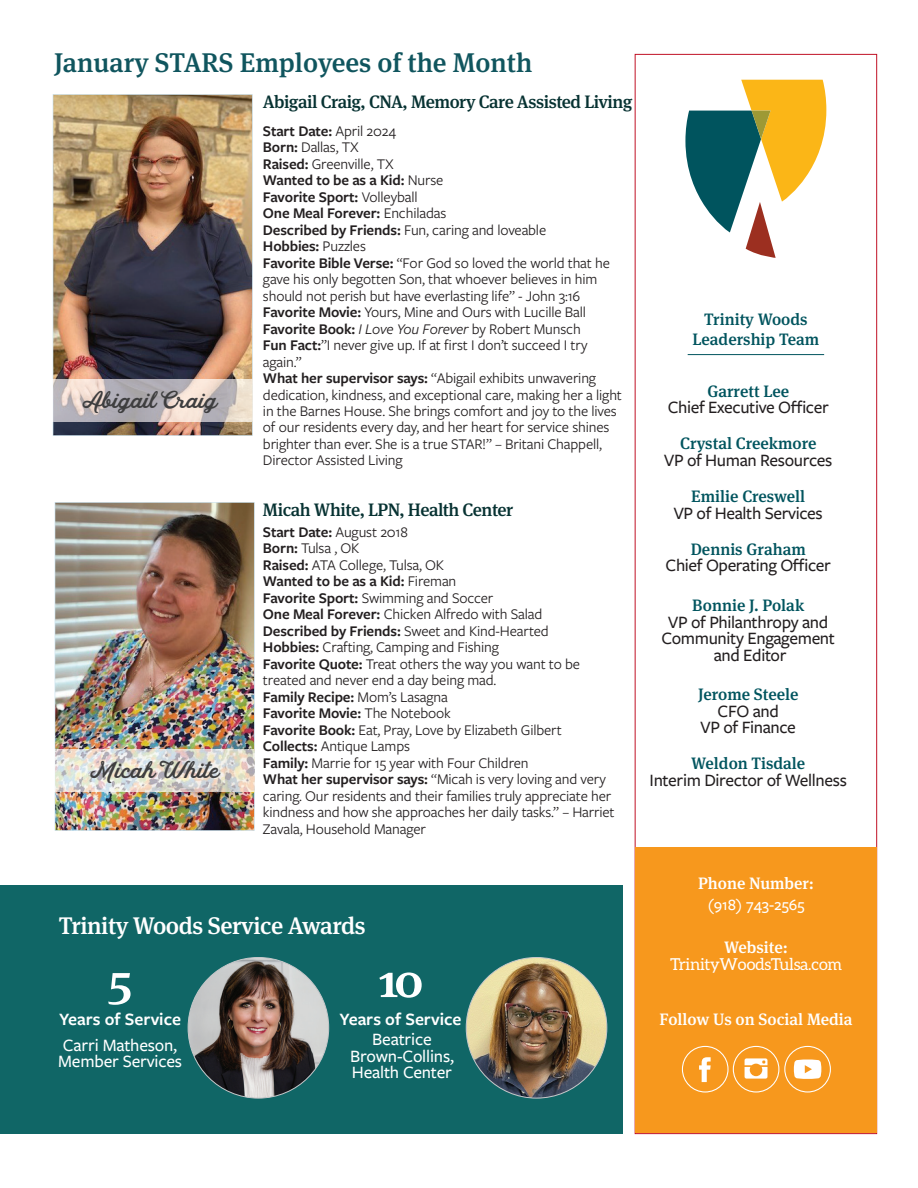
<style>
.page{position:relative;width:918px;height:1188px;background:#fff}
.page>*{position:absolute;margin:0;border:0;box-sizing:border-box;transform-origin:0 0}
.t1{font:500 47.25px "Meta Serif Pro";color:#fff;scale:1.11 1}
.t2{font:500 27px "Meta Serif Pro";color:#10555e}
.t3{font:500 24px "Meta Serif Pro";letter-spacing:-.02em;color:#fff}
.t4{font:22.5px "Hanley Script";color:#3e3e3f}
.t5{font:500 18px/16.5px "Freight Sans Pro";letter-spacing:-.02em;color:#231f20;text-align:center}
.t6{font:500 18px "Meta Serif Pro";letter-spacing:-.025em;color:#073232}
.t7{font:500 18px/16.5px "Freight Sans Pro";letter-spacing:-.01em;color:#fff}
.t8{font:600 18px "Freight Sans Pro";color:#fff}
.t9{font:500 16.5px/19.8px "Meta Serif Pro";color:#00545e;text-align:center}
.t10{font:500 16.5px "Meta Serif Pro";color:#fff}
.t11{font:16.5px "Aleo";letter-spacing:-.02em;color:#fff}
.t12{font:500 16.5px "Freight Sans Pro";color:#fff}
.t13{font:15.3px/16.5px "Freight Sans Pro";letter-spacing:-.01em;color:#231f20}
.s1{font-weight:600}
.s2{font-style:italic}
</style>
<div class="page">
<div style="left:635px;top:848px;width:242px;height:285px;background:#f7981d"></div>
<svg style="left:685px;top:80px;width:141px;height:178px"></svg>
<svg style="left:682px;top:1046px;width:149px;height:47px"></svg>
<hr style="left:688px;top:354px;width:136px;height:1px;background:#00545e">
<img style="left:53px;top:94px;width:200px;height:342px">
<img style="left:54px;top:379px;width:198px;height:42px">
<hr style="left:252px;top:379px;width:1px;height:42px;background:#e7f2f8">
<hr style="left:53px;top:379px;width:1px;height:42px;background:#e7f2f8">
<img style="left:55px;top:502px;width:200px;height:329px">
<img style="left:56px;top:749px;width:198px;height:42px">
<hr style="left:254px;top:749px;width:1px;height:42px;background:#e7f2f8">
<hr style="left:55px;top:749px;width:1px;height:42px;background:#e7f2f8">
<div style="left:0;top:886px;width:623px;height:248px;background:#106666"></div>
<img style="left:466px;top:958px;width:141px;height:140px;border-radius:70px">
<img style="left:188px;top:958px;width:141px;height:140px;border-radius:70px">
<h2 class="t2" style="left:54px;top:42px;width:480px">January STARS Employees of the Month</h2>
<p class="t6" style="left:263px;top:88px;width:371px">Abigail Craig, CNA, Memory Care Assisted Living</p>
<h3 class="t4" style="left:83px;top:385px;width:137px">Abigail Craig</h3>
<h3 class="t4" style="left:91px;top:755px;width:131px">Micah White</h3>
<p class="t13" style="left:263px;top:122px;width:361px"><span class="s1">Start Date:</span> April 2024<br><span class="s1">Born:</span> Dallas, TX<br><span class="s1">Raised:</span> Greenville, TX<br><span class="s1">Wanted to be as a Kid:</span> Nurse<br><span class="s1">Favorite Sport:</span> Volleyball<br><span class="s1">One Meal Forever:</span> Enchiladas<br><span class="s1">Described by Friends:</span> Fun, caring and loveable<br><span class="s1">Hobbies:</span> Puzzles<br><span class="s1">Favorite Bible Verse:</span> “For God so loved the world that he gave his only begotten Son, that whoever believes in him should not perish but have everlasting life” - John 3:16<br><span class="s1">Favorite Movie:</span> Yours, Mine and Ours with Lucille Ball <span class="s1">Favorite Book:</span> <span class="s2">I Love You Forever</span> by Robert Munsch<br><span class="s1">Fun Fact:</span>”I never give up. If at first I don’t succeed I try again.”<br><span class="s1">What her supervisor says:</span> “Abigail exhibits unwavering dedication, kindness, and exceptional care, making her a light in the Barnes House. She brings comfort and joy to the lives of our residents every day, and her heart for service shines brighter than ever. She is a true STAR!” – Britani Chappell, Director Assisted Living</p>
<p class="t6" style="left:263px;top:496px;width:252px">Micah White, LPN, Health Center</p>
<p class="t13" style="left:263px;top:523px;width:353px"><span class="s1">Start Date:</span> August 2018<br><span class="s1">Born:</span> Tulsa , OK<br><span class="s1">Raised:</span> ATA College, Tulsa, OK<br><span class="s1">Wanted to be as a Kid:</span> Fireman<br><span class="s1">Favorite Sport:</span> Swimming and Soccer<br><span class="s1">One Meal Forever:</span> Chicken Alfredo with Salad<br><span class="s1">Described by Friends:</span> Sweet and Kind-Hearted<br><span class="s1">Hobbies:</span> Crafting, Camping and Fishing<br><span class="s1">Favorite Quote:</span> Treat others the way you want to be treated and never end a day being mad.<br><span class="s1">Family Recipe:</span> Mom’s Lasagna<br><span class="s1">Favorite Movie:</span> The Notebook<br><span class="s1">Favorite Book:</span> Eat, Pray, Love by Elizabeth Gilbert <span class="s1">Collects:</span> Antique Lamps<br><span class="s1">Family:</span> Marrie for 15 year with Four Children<br><span class="s1">What her supervisor says:</span> “Micah is very loving and very caring. Our residents and their families truly appreciate her kindness and how she approaches her daily tasks.” – Harriet Zavala, Household Manager</p>
<h3 class="t3" style="left:59px;top:907px;width:308px">Trinity Woods Service Awards</h3>
<h1 class="t1" style="left:108px;top:944px;width:24px">5</h1>
<p class="t8" style="left:59px;top:1007px;width:123px">Years of Service</p>
<p class="t7" style="left:58px;top:1036px;width:125px">Carri Matheson,<br>Member Services</p>
<h1 class="t1" style="left:377px;top:944px;width:43px">10</h1>
<p class="t8" style="left:340px;top:1007px;width:123px">Years of Service</p>
<p class="t7" style="left:350px;top:1031px;width:105px;text-align:center">Beatrice<br>Brown-Collins,<br>Health Center</p>
<p class="t9" style="left:692px;top:308px;width:128px">Trinity Woods<br>Leadership Team</p>
<p class="t9" style="left:707px;top:380px;width:83px">Garrett Lee</p>
<p class="t5" style="left:668px;top:398px;width:163px">Chief Executive Officer</p>
<p class="t9" style="left:680px;top:433px;width:138px">Crystal Creekmore</p>
<p class="t5" style="left:664px;top:451px;width:170px">VP of Human Resources</p>
<p class="t9" style="left:691px;top:485px;width:116px">Emilie Creswell</p>
<p class="t5" style="left:674px;top:504px;width:150px">VP of Health Services</p>
<p class="t9" style="left:691px;top:538px;width:117px">Dennis Graham</p>
<p class="t5" style="left:666px;top:557px;width:167px">Chief Operating Officer</p>
<p class="t9" style="left:692px;top:594px;width:113px">Bonnie J. Polak</p>
<p class="t5" style="left:662px;top:613px;width:175px">VP of Philanthropy and<br>Community Engagement and Editor</p>
<p class="t9" style="left:698px;top:683px;width:102px">Jerome Steele</p>
<p class="t5" style="left:701px;top:702px;width:97px">CFO and<br>VP of Finance</p>
<p class="t9" style="left:691px;top:753px;width:116px">Weldon Tisdale</p>
<p class="t5" style="left:650px;top:771px;width:199px">Interim Director of Wellness</p>
<p class="t10" style="left:698px;top:871px;width:117px">Phone Number:</p>
<p class="t12" style="left:708px;top:894px;width:98px">(918) 743-2565</p>
<p class="t10" style="left:724px;top:935px;width:65px">Website:</p>
<p class="t11" style="left:670px;top:955px;width:173px">TrinityWoodsTulsa.com</p>
<p class="t10" style="left:660px;top:1007px;width:195px">Follow Us on Social Media</p>
</div>
